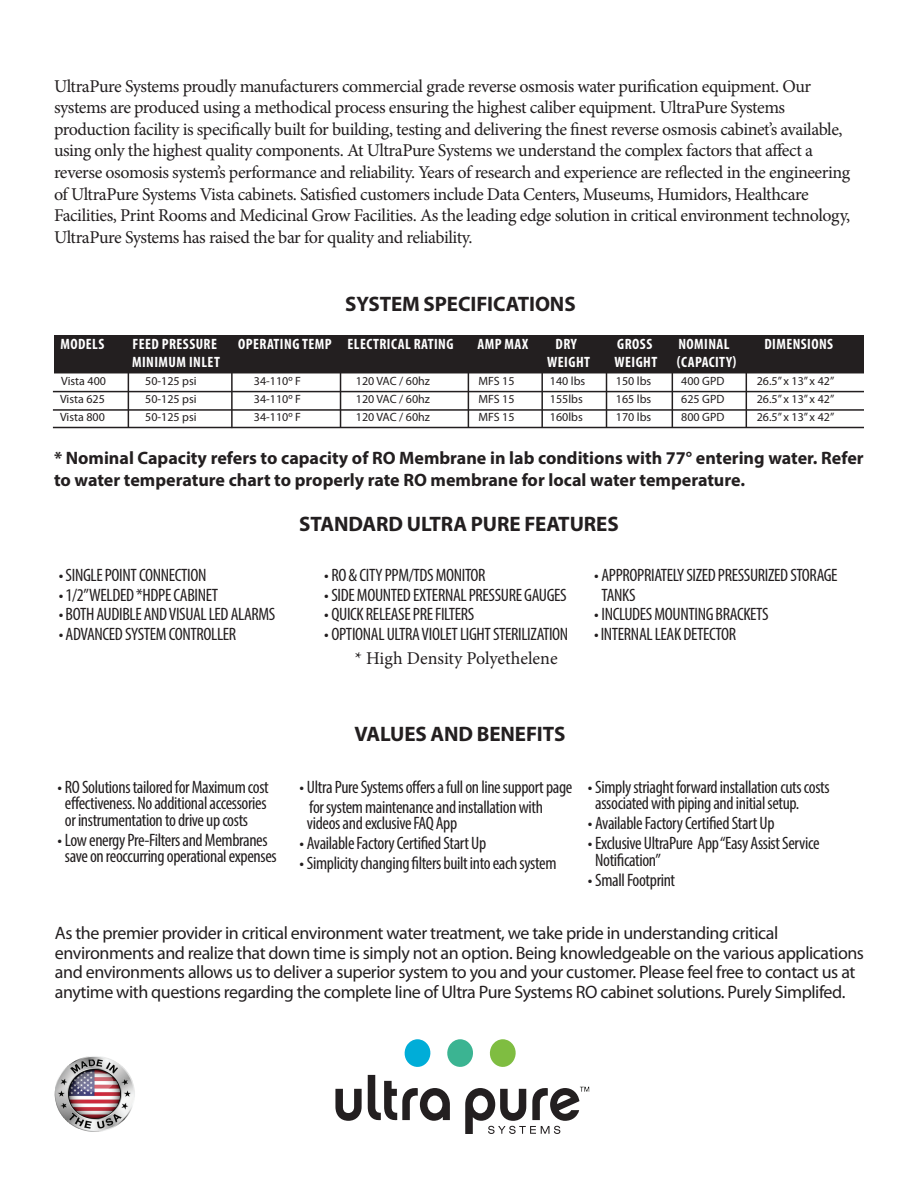
<style>
.page{position:relative;width:918px;height:1188px;background:#fff}
.page>*{position:absolute;margin:0;border:0;box-sizing:border-box;transform-origin:0 0}
.t1{font:700 21px "Myriad Pro";letter-spacing:-.005em;color:#231f20}
.t2{font:condensed 18px/16.5px "Myriad Pro";letter-spacing:-.02em;color:#231f20}
.t3{font:18px/21.6px "Minion Pro";letter-spacing:-.025em;color:#231f20}
.t4{font:18px/19.5px "Myriad Pro";letter-spacing:-.025em;color:#231f20}
.t5{font:700 18px/21.6px "Myriad Pro";color:#231f20}
.t6{font:18px "Minion Pro";color:#231f20}
.t7{font:700 condensed 15px "Myriad Pro";letter-spacing:.03em;color:#fff}
.t8{font:12px "Myriad Pro";color:#231f20}
</style>
<div class="page">
<div style="left:54px;top:335px;width:810px;height:37px;background:#231f20"></div>
<hr style="left:128px;top:365px;width:1px;height:63px;background:#231f20">
<hr style="left:231px;top:362px;width:2px;height:66px;background:#231f20">
<hr style="left:340px;top:371px;width:1px;height:57px;background:#231f20">
<hr style="left:468px;top:369px;width:1px;height:59px;background:#231f20">
<hr style="left:541px;top:362px;width:2px;height:66px;background:#231f20">
<hr style="left:606px;top:365px;width:1px;height:62px;background:#231f20">
<hr style="left:672px;top:367px;width:1px;height:61px;background:#231f20">
<hr style="left:746px;top:365px;width:1px;height:63px;background:#231f20">
<hr style="left:54px;top:372px;width:810px;height:1px;background:#231f20">
<hr style="left:53px;top:391px;width:811px;height:1px;background:#231f20">
<hr style="left:53px;top:427px;width:811px;height:1px;background:#231f20">
<hr style="left:53px;top:409px;width:811px;height:2px;background:#231f20">
<img style="left:54px;top:1056px;width:81px;height:76px">
<svg style="left:335px;top:1089px;width:27px;height:32px"></svg>
<svg style="left:368px;top:1075px;width:82px;height:46px"></svg>
<svg style="left:465px;top:1088px;width:114px;height:46px"></svg>
<svg style="left:404px;top:1039px;width:27px;height:28px"></svg>
<svg style="left:447px;top:1039px;width:26px;height:28px"></svg>
<svg style="left:489px;top:1039px;width:27px;height:28px"></svg>
<img style="left:577px;top:1086px;width:13px;height:11px">
<p class="t3" style="left:54px;top:75px;width:798px">UltraPure Systems proudly manufacturers commercial grade reverse osmosis water purification equipment. Our systems are produced using a methodical process ensuring the highest caliber equipment. UltraPure Systems production facility is specifically built for building, testing and delivering the finest reverse osmosis cabinet’s available, using only the highest quality components. At UltraPure Systems we understand the complex factors that affect a reverse osomosis system’s performance and reliability. Years of research and experience are reflected in the engineering of UltraPure Systems Vista cabinets. Satisfied customers include Data Centers, Museums, Humidors, Healthcare Facilities, Print Rooms and Medicinal Grow Facilities. As the leading edge solution in critical environment technology, UltraPure Systems has raised the bar for quality and reliability.</p>
<p class="t1" style="left:345px;top:291px;width:232px">SYSTEM SPECIFICATIONS</p>
<p class="t7" style="left:60px;top:335px;width:45px">MODELS</p>
<p class="t7" style="left:132px;top:335px;width:86px">FEED PRESSURE</p>
<p class="t7" style="left:238px;top:335px;width:217px">OPERATING TEMP ELECTRICAL RATING</p>
<p class="t7" style="left:477px;top:335px;width:52px">AMP MAX</p>
<p class="t7" style="left:556px;top:335px;width:23px">DRY</p>
<p class="t7" style="left:617px;top:335px;width:36px">GROSS</p>
<p class="t7" style="left:678px;top:335px;width:53px">NOMINAL</p>
<p class="t7" style="left:764px;top:335px;width:70px">DIMENSIONS</p>
<p class="t7" style="left:132px;top:353px;width:89px">MINIMUM INLET</p>
<p class="t7" style="left:547px;top:353px;width:44px">WEIGHT</p>
<p class="t7" style="left:615px;top:353px;width:44px">WEIGHT</p>
<p class="t7" style="left:677px;top:353px;width:61px">(CAPACITY)</p>
<p class="t8" style="left:61px;top:374px;width:46px">Vista 400</p>
<p class="t8" style="left:145px;top:374px;width:53px">50-125 psi</p>
<p class="t8" style="left:254px;top:374px;width:49px">34-110º F</p>
<p class="t8" style="left:356px;top:374px;width:76px">120 VAC / 60hz</p>
<p class="t8" style="left:478px;top:374px;width:38px">MFS 15</p>
<p class="t8" style="left:550px;top:374px;width:37px">140 lbs</p>
<p class="t8" style="left:616px;top:374px;width:37px">150 lbs</p>
<p class="t8" style="left:681px;top:374px;width:45px">400 GPD</p>
<p class="t8" style="left:757px;top:374px;width:79px">26.5” x 13” x 42”</p>
<p class="t8" style="left:60px;top:392px;width:46px">Vista 625</p>
<p class="t8" style="left:145px;top:392px;width:53px">50-125 psi</p>
<p class="t8" style="left:254px;top:392px;width:49px">34-110º F</p>
<p class="t8" style="left:356px;top:392px;width:76px">120 VAC / 60hz</p>
<p class="t8" style="left:478px;top:392px;width:38px">MFS 15</p>
<p class="t8" style="left:550px;top:392px;width:34px">155lbs</p>
<p class="t8" style="left:616px;top:392px;width:37px">165 lbs</p>
<p class="t8" style="left:681px;top:392px;width:45px">625 GPD</p>
<p class="t8" style="left:757px;top:392px;width:79px">26.5” x 13” x 42”</p>
<p class="t8" style="left:60px;top:410px;width:46px">Vista 800</p>
<p class="t8" style="left:145px;top:410px;width:53px">50-125 psi</p>
<p class="t8" style="left:254px;top:410px;width:49px">34-110º F</p>
<p class="t8" style="left:356px;top:410px;width:76px">120 VAC / 60hz</p>
<p class="t8" style="left:478px;top:410px;width:38px">MFS 15</p>
<p class="t8" style="left:550px;top:410px;width:34px">160lbs</p>
<p class="t8" style="left:616px;top:410px;width:37px">170 lbs</p>
<p class="t8" style="left:681px;top:410px;width:45px">800 GPD</p>
<p class="t8" style="left:757px;top:410px;width:79px">26.5” x 13” x 42”</p>
<p class="t5" style="left:54px;top:447px;width:811px">* Nominal Capacity refers to capacity of RO Membrane in lab conditions with 77° entering water. Refer to water temperature chart to properly rate RO membrane for local water temperature.</p>
<p class="t2" style="left:59px;top:567px;width:149px">• SINGLE POINT CONNECTION</p>
<p class="t2" style="left:59px;top:586px;width:161px">• 1/2” WELDED *HDPE CABINET</p>
<p class="t2" style="left:59px;top:606px;width:218px">• BOTH AUDIBLE AND VISUAL LED ALARMS</p>
<p class="t2" style="left:59px;top:625px;width:179px">• ADVANCED SYSTEM CONTROLLER</p>
<p class="t2" style="left:65px;top:778px;width:205px;text-indent:-8px">• RO Solutions tailored for Maximum cost effectiveness. No additional accessories or instrumentation to drive up costs</p>
<p class="t2" style="left:57px;top:831px;width:221px;text-align:center">• Low energy Pre-Filters and Membranes save on reoccurring operational expenses</p>
<p class="t1" style="left:299px;top:511px;width:321px">STANDARD ULTRA PURE FEATURES</p>
<p class="t2" style="left:324px;top:567px;width:163px">• RO &amp; CITY PPM/TDS MONITOR</p>
<p class="t2" style="left:324px;top:586px;width:244px">• SIDE MOUNTED EXTERNAL PRESSURE GAUGES</p>
<p class="t2" style="left:324px;top:606px;width:152px">• QUICK RELEASE PRE FILTERS</p>
<p class="t2" style="left:324px;top:625px;width:246px">• OPTIONAL ULTRA VIOLET LIGHT STERILIZATION</p>
<p class="t6" style="left:355px;top:647px;width:204px">* High Density Polyethelene</p>
<p class="t2" style="left:602px;top:565px;width:238px;line-height:19.5px;text-indent:-8px">• APPROPRIATELY SIZED PRESSURIZED STORAGE<br>TANKS</p>
<p class="t2" style="left:594px;top:606px;width:176px">• INCLUDES MOUNTING BRACKETS</p>
<p class="t2" style="left:594px;top:625px;width:144px">• INTERNAL LEAK DETECTOR</p>
<p class="t1" style="left:355px;top:720px;width:212px">VALUES AND BENEFITS</p>
<p class="t2" style="left:299px;top:778px;width:274px">• Ultra Pure Systems offers a full on line support page</p>
<p class="t2" style="left:307px;top:798px;width:238px">for system maintenance and installation with videos and exclusive FAQ App</p>
<p class="t2" style="left:299px;top:835px;width:188px">• Available Factory Certified Start Up</p>
<p class="t2" style="left:299px;top:855px;width:259px">• Simplicity changing filters built into each system</p>
<p class="t2" style="left:595px;top:778px;width:236px;text-indent:-8px">• Simply striaght forward installation cuts costs associated with piping and initial setup.</p>
<p class="t2" style="left:588px;top:815px;width:188px">• Available Factory Certified Start Up</p>
<p class="t2" style="left:595px;top:835px;width:226px;text-indent:-8px">• Exclusive UltraPure App “Easy Assist Service<br>Notification”</p>
<p class="t2" style="left:588px;top:871px;width:89px">• Small Footprint</p>
<p class="t4" style="left:55px;top:923px;width:811px">As the premier provider in critical environment water treatment, we take pride in understanding critical environments and realize that down time is simply not an option. Being knowledgeable on the various applications and environments allows us to deliver a superior system to you and your customer. Please feel free to contact us at anytime with questions regarding the complete line of Ultra Pure Systems RO cabinet solutions. Purely Simplifed.</p>
</div>
